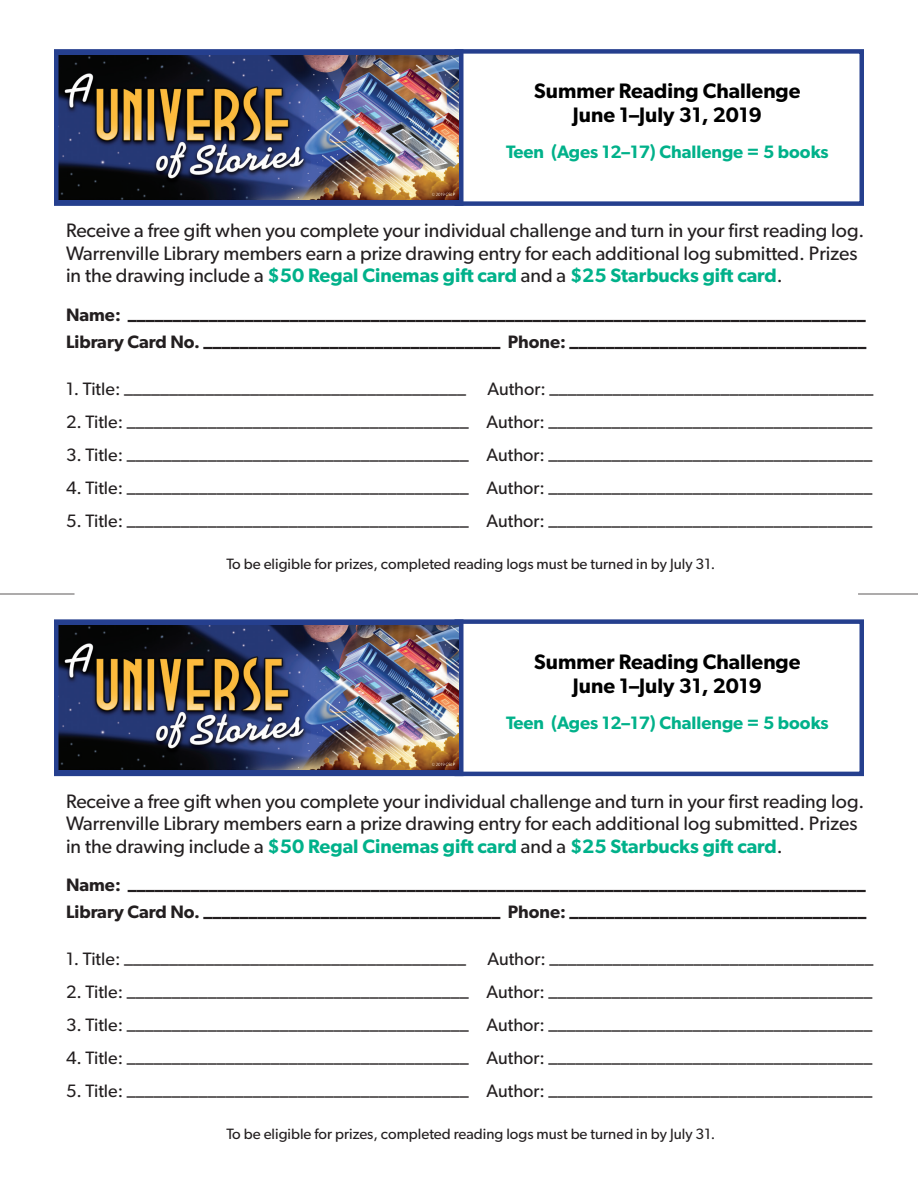
<style>
.page{position:relative;width:918px;height:1188px;background:#fff}
.page>*{position:absolute;margin:0;border:0;box-sizing:border-box;transform-origin:0 0}
.Subhead{font:600 21px "Gibson";color:#000}
.Body{font:19.5px/22.5px "Gibson";color:#231f20}
.t1{font:18px "Gibson";color:#231f20}
.t2{font:600 18px "Gibson";color:#231f20}
.Age_group{font:600 18px "Gibson";color:#00b18a}
.Body-2{font:15px "Gibson";color:#231f20}
.s1{font-weight:600;color:#00b18a}
</style>
<div class="page">
<hr style="left:0;top:593px;width:75px;height:2px;background:#231f20">
<hr style="left:858px;top:593px;width:60px;height:2px;background:#231f20">
<div style="left:454px;top:49px;width:410px;height:157px;border:4px solid #253f8e"></div>
<svg style="left:59px;top:54px;width:400px;height:147px;background:#2e355f"></svg>
<img style="left:59px;top:56px;width:400px;height:143px">
<div style="left:54px;top:49px;width:410px;height:157px;border:4px solid #253f8e"></div>
<div style="left:454px;top:619px;width:410px;height:157px;border:4px solid #253f8e"></div>
<img style="left:59px;top:626px;width:400px;height:144px">
<div style="left:54px;top:619px;width:410px;height:157px;border:4px solid #253f8e"></div>
<p class="Subhead" style="left:534px;top:79px;width:268px">Summer Reading Challenge</p>
<p class="Subhead" style="left:573px;top:103px;width:190px">June 1–July 31, 2019</p>
<p class="Age_group" style="left:506px;top:141px;width:324px">Teen (Ages 12–17) Challenge = 5 books</p>
<p class="Body" style="left:66px;top:219px;width:800px">Receive a free gift when you complete your individual challenge and turn in your first reading log.<br>Warrenville Library members earn a prize drawing entry for each additional log submitted. Prizes in the drawing include a <span class="s1">$50 Regal Cinemas gift card</span> and a <span class="s1">$25 Starbucks gift card</span>.</p>
<p class="t2" style="left:66px;top:304px;width:801px">Name: __________________________________________________________________________________</p>
<p class="t2" style="left:66px;top:331px;width:802px">Library Card No. _________________________________ Phone: _________________________________</p>
<p class="t1" style="left:66px;top:378px;width:809px">1. Title: ______________________________________ Author: ____________________________________</p>
<p class="t1" style="left:66px;top:411px;width:808px">2. Title: ______________________________________ Author: ____________________________________</p>
<p class="t1" style="left:66px;top:444px;width:808px">3. Title: ______________________________________ Author: ____________________________________</p>
<p class="t1" style="left:66px;top:477px;width:808px">4. Title: ______________________________________ Author: ____________________________________</p>
<p class="t1" style="left:66px;top:510px;width:808px">5. Title: ______________________________________ Author: ____________________________________</p>
<p class="Body-2" style="left:227px;top:554px;width:490px">To be eligible for prizes, completed reading logs must be turned in by July 31.</p>
<p class="Subhead" style="left:534px;top:649px;width:268px">Summer Reading Challenge</p>
<p class="Subhead" style="left:573px;top:673px;width:190px">June 1–July 31, 2019</p>
<p class="Age_group" style="left:506px;top:712px;width:324px">Teen (Ages 12–17) Challenge = 5 books</p>
<p class="Body" style="left:66px;top:789px;width:800px">Receive a free gift when you complete your individual challenge and turn in your first reading log.<br>Warrenville Library members earn a prize drawing entry for each additional log submitted. Prizes in the drawing include a <span class="s1">$50 Regal Cinemas gift card</span> and a <span class="s1">$25 Starbucks gift card</span>.</p>
<p class="t2" style="left:66px;top:874px;width:801px">Name: __________________________________________________________________________________</p>
<p class="t2" style="left:66px;top:901px;width:802px">Library Card No. _________________________________ Phone: _________________________________</p>
<p class="t1" style="left:66px;top:948px;width:809px">1. Title: ______________________________________ Author: ____________________________________</p>
<p class="t1" style="left:66px;top:981px;width:808px">2. Title: ______________________________________ Author: ____________________________________</p>
<p class="t1" style="left:66px;top:1014px;width:808px">3. Title: ______________________________________ Author: ____________________________________</p>
<p class="t1" style="left:66px;top:1047px;width:808px">4. Title: ______________________________________ Author: ____________________________________</p>
<p class="t1" style="left:66px;top:1080px;width:808px">5. Title: ______________________________________ Author: ____________________________________</p>
<p class="Body-2" style="left:227px;top:1125px;width:490px">To be eligible for prizes, completed reading logs must be turned in by July 31.</p>
</div>
